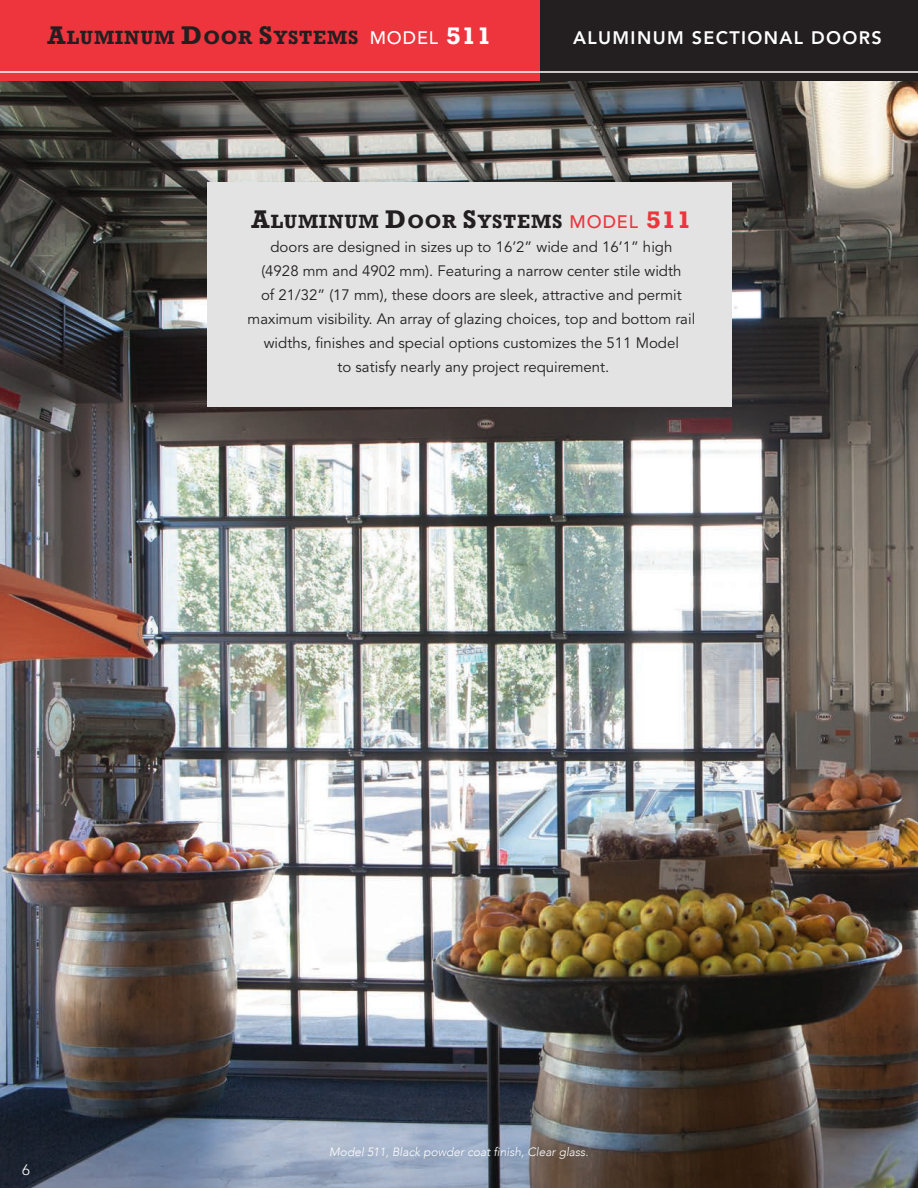
<style>
.page{position:relative;width:918px;height:1188px;background:#fff}
.page>*{position:absolute;margin:0;border:0;box-sizing:border-box;transform-origin:0 0}
.t1{font:700 18px "Rockwell";letter-spacing:.05em;color:#231f20}
.t2{font:800 18px "Avenir LT Std";letter-spacing:.075em;color:#fff}
.t3{font:15px/24px "Avenir LT Std";color:#231f20;text-align:center}
.t4{font:300 15px "Avenir LT Std";color:#fff}
.t5{font:italic 300 12px "Avenir";color:#fff}
.s1{font-size:24px}
.s2{font-family:"Avenir LT Std";font-weight:500;color:#fff}
.s3{font-size:22.5px;color:#fff}
.s4{font-family:"Avenir LT Std";font-weight:500;color:#ee343d}
.s5{font-size:22.5px;color:#ee343d}
</style>
<div class="page">
<img style="left:0;top:81px;width:918px;height:1107px">
<div style="left:207px;top:182px;width:525px;height:225px;background:#e2e3e2"></div>
<div style="left:0;top:0;width:918px;height:81px;background:#231f20"></div>
<div style="left:0;top:0;width:540px;height:81px;background:#ee343d"></div>
<hr style="left:0;top:71px;width:918px;height:2px;background:#fff">
<hr style="left:917px;top:0;width:1px;height:81px;background:#ee343d">
<p class="t1" style="left:48px;top:26px;width:445px"><span class="s1">A</span>LUMINUM <span class="s1">D</span>OOR <span class="s1">S</span>YSTEMS <span class="s2">MODEL</span> <span class="s3">511</span></p>
<p class="t2" style="left:573px;top:27px;width:310px">ALUMINUM SECTIONAL DOORS</p>
<p class="t1" style="left:252px;top:210px;width:441px"><span class="s1">A</span>LUMINUM <span class="s1">D</span>OOR <span class="s1">S</span>YSTEMS <span class="s4">MODEL</span> <span class="s5">511</span></p>
<p class="t3" style="left:248px;top:235px;width:449px">doors are designed in sizes up to 16’2” wide and 16’1” high<br>(4928 mm and 4902 mm). Featuring a narrow center stile width<br>of 21/32” (17 mm), these doors are sleek, attractive and permit maximum visibility. An array of glazing choices, top and bottom rail widths, finishes and special options customizes the 511 Model<br>to satisfy nearly any project requirement.</p>
<p class="t4" style="left:22px;top:1161px;width:9px">6</p>
<p class="t5" style="left:329px;top:1145px;width:261px">Model 511, Black powder coat finish, Clear glass.</p>
</div>
